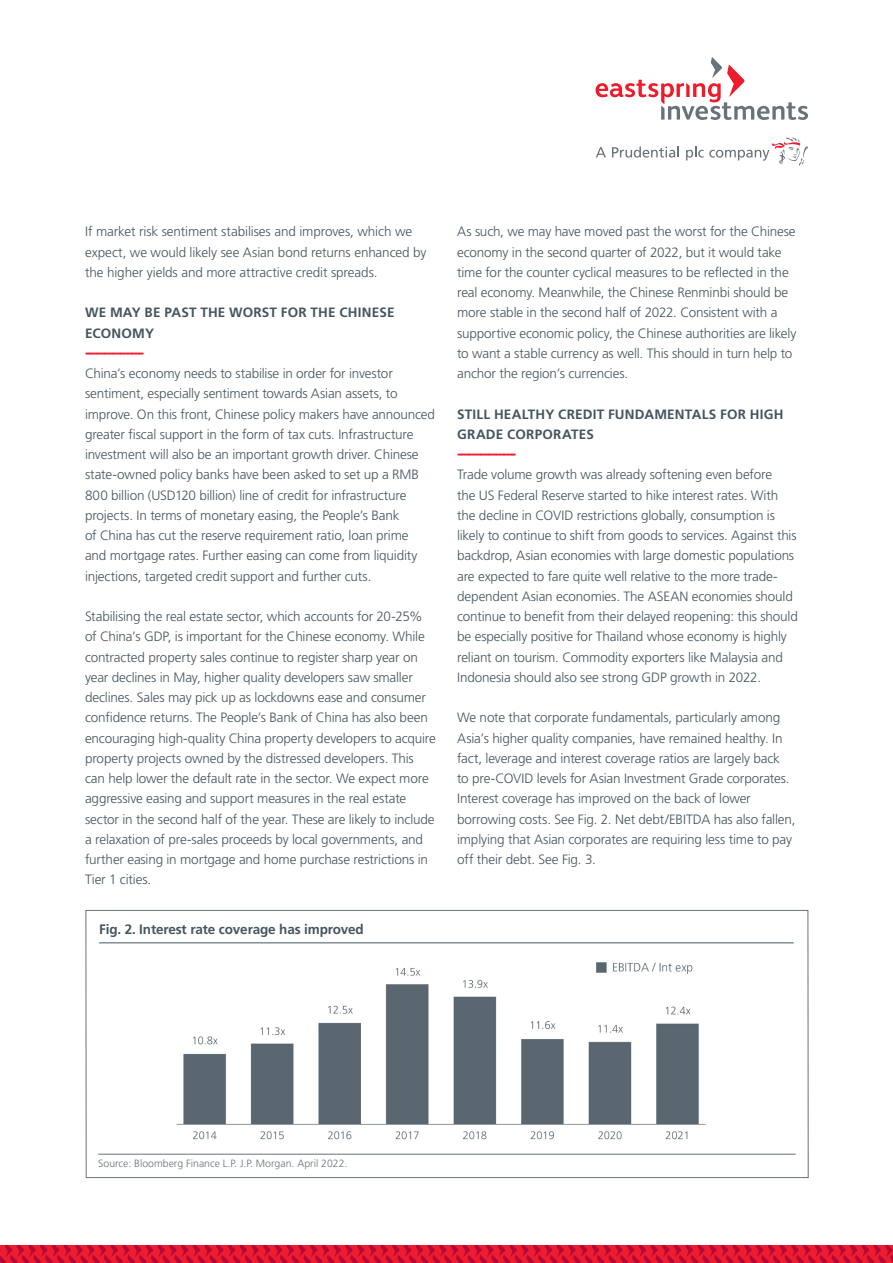
<style>
.page{position:relative;width:893px;height:1263px;background:#fff}
.page>*{position:absolute;margin:0;border:0;box-sizing:border-box;transform-origin:0 0}
.Sub_header_bold{font:700 16.5px "Frutiger LT Std";color:#ee1b2c}
.Figure_heading{font:700 13.65px "Frutiger LT Std";letter-spacing:-.01em;color:#45555f}
.Body_Copy_new{font:300 13.5px/20.2px "Frutiger LT Std";letter-spacing:-.01em;color:#45555f}
.Body_copy{font:700 13.5px/20.2px "Frutiger LT Std";letter-spacing:.015em;color:#45555f}
.Footnotes{font:300 10.5px "Frutiger LT Std";color:#687379}
</style>
<div class="page">
<svg style="left:596px;top:57px;width:212px;height:63px"></svg>
<svg style="left:596px;top:147px;width:10px;height:10px"></svg>
<svg style="left:612px;top:146px;width:67px;height:12px"></svg>
<svg style="left:686px;top:137px;width:122px;height:29px"></svg>
<svg style="left:0;top:1245px;width:893px;height:18px;background:#d91531"></svg>
<hr style="left:99px;top:942px;width:695px;height:1px;background:#45555f">
<div style="left:86px;top:910px;width:723px;height:268px;border:1px solid #687379"></div>
<hr style="left:98px;top:1154px;width:698px;height:1px;background:#687379">
<img style="left:176px;top:968px;width:530px;height:172px">
<img style="left:586px;top:962px;width:116px;height:11px">
<p class="Body_Copy_new" style="left:85px;top:222px;width:343px">If market risk sentiment stabilises and improves, which we expect, we would likely see Asian bond returns enhanced by the higher yields and more attractive credit spreads.</p>
<p class="Body_copy" style="left:85px;top:303px;width:311px">WE MAY BE PAST THE WORST FOR THE CHINESE<br>ECONOMY</p>
<p class="Sub_header_bold" style="left:85px;top:342px;width:61px">---------------</p>
<p class="Body_Copy_new" style="left:85px;top:363px;width:351px">China’s economy needs to stabilise in order for investor sentiment, especially sentiment towards Asian assets, to improve. On this front, Chinese policy makers have announced greater fiscal support in the form of tax cuts. Infrastructure investment will also be an important growth driver. Chinese state-owned policy banks have been asked to set up a RMB 800 billion (USD120 billion) line of credit for infrastructure projects. In terms of monetary easing, the People’s Bank<br>of China has cut the reserve requirement ratio, loan prime<br>and mortgage rates. Further easing can come from liquidity injections, targeted credit support and further cuts.</p>
<p class="Body_Copy_new" style="left:85px;top:606px;width:352px">Stabilising the real estate sector, which accounts for 20-25% of China’s GDP, is important for the Chinese economy. While contracted property sales continue to register sharp year on year declines in May, higher quality developers saw smaller declines. Sales may pick up as lockdowns ease and consumer confidence returns. The People’s Bank of China has also been encouraging high-quality China property developers to acquire property projects owned by the distressed developers. This can help lower the default rate in the sector. We expect more aggressive easing and support measures in the real estate sector in the second half of the year. These are likely to include a relaxation of pre-sales proceeds by local governments, and further easing in mortgage and home purchase restrictions in Tier 1 cities.</p>
<p class="Figure_heading" style="left:99px;top:921px;width:266px">Fig. 2. Interest rate coverage has improved</p>
<p class="Body_Copy_new" style="left:457px;top:222px;width:341px">As such, we may have moved past the worst for the Chinese economy in the second quarter of 2022, but it would take time for the counter cyclical measures to be reflected in the real economy. Meanwhile, the Chinese Renminbi should be more stable in the second half of 2022. Consistent with a supportive economic policy, the Chinese authorities are likely to want a stable currency as well. This should in turn help to anchor the region’s currencies.</p>
<p class="Body_copy" style="left:457px;top:404px;width:328px">STILL HEALTHY CREDIT FUNDAMENTALS FOR HIGH<br>GRADE CORPORATES</p>
<p class="Sub_header_bold" style="left:457px;top:444px;width:61px">---------------</p>
<p class="Body_Copy_new" style="left:457px;top:465px;width:342px">Trade volume growth was already softening even before<br>the US Federal Reserve started to hike interest rates. With the decline in COVID restrictions globally, consumption is likely to continue to shift from goods to services. Against this backdrop, Asian economies with large domestic populations are expected to fare quite well relative to the more trade&shy;dependent Asian economies. The ASEAN economies should continue to benefit from their delayed reopening: this should be especially positive for Thailand whose economy is highly reliant on tourism. Commodity exporters like Malaysia and Indonesia should also see strong GDP growth in 2022.</p>
<p class="Body_Copy_new" style="left:457px;top:708px;width:340px">We note that corporate fundamentals, particularly among Asia’s higher quality companies, have remained healthy. In fact, leverage and interest coverage ratios are largely back<br>to pre-COVID levels for Asian Investment Grade corporates.<br>Interest coverage has improved on the back of lower borrowing costs. See Fig. 2. Net debt/EBITDA has also fallen, implying that Asian corporates are requiring less time to pay off their debt. See Fig. 3.</p>
<p class="Footnotes" style="left:98px;top:1158px;width:251px">Source: Bloomberg Finance L.P. J.P. Morgan. April 2022.</p>
</div>
